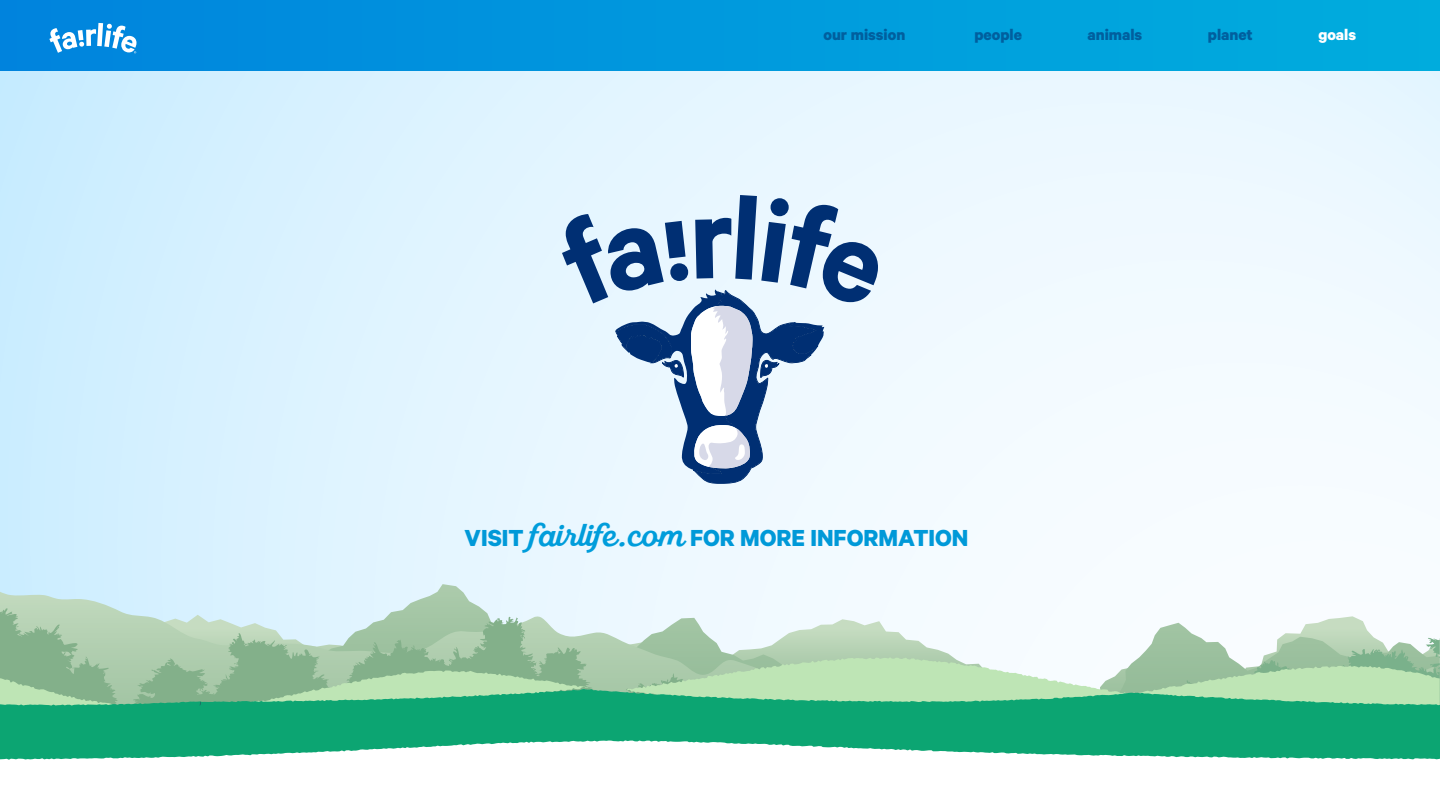
<style>
.page{position:relative;width:1440px;height:810px;background:#fff}
.page>*{position:absolute;margin:0;border:0;box-sizing:border-box;transform-origin:0 0}
.t1{font:700 26.1px "Calibre";color:#0099d8}
.t2{font:700 17.25px "Calibre";color:#005f9e}
.t3{font:700 17.25px "Calibre";color:#fff}
.s1{font-family:"Fairlife Script";font-size:36.6px;color:#009ddb}
</style>
<div class="page">
<div style="left:0;top:0;width:1440px;height:810px;background:linear-gradient(to right,#d1efff,#f8fcff)"></div>
<svg style="left:0;top:584px;width:1440px;height:24px"></svg>
<svg style="left:0;top:592px;width:1434px;height:16px"></svg>
<svg style="left:0;top:608px;width:1440px;height:58px"></svg>
<svg style="left:627px;top:657px;width:514px;height:9px"></svg>
<svg style="left:0;top:666px;width:1440px;height:23px;background:#abd1aa"></svg>
<svg style="left:0;top:689px;width:1440px;height:51px;background:#2daf7d"></svg>
<svg style="left:0;top:740px;width:1440px;height:70px"></svg>
<div style="left:0;top:0;width:1440px;height:70px;background:linear-gradient(to right,#0084dd,#00aedd)"></div>
<svg style="left:49px;top:23px;width:88px;height:30px"></svg>
<svg style="left:562px;top:195px;width:316px;height:288px"></svg>
<p class="t2" style="left:824px;top:24px;width:83px">our mission</p>
<p class="t2" style="left:974px;top:24px;width:49px">people</p>
<p class="t2" style="left:1088px;top:24px;width:56px">animals</p>
<p class="t2" style="left:1208px;top:24px;width:46px">planet</p>
<p class="t3" style="left:1318px;top:24px;width:39px">goals</p>
<p class="t1" style="left:465px;top:522px;width:505px">VISIT <span class="s1">fairlife.com</span> FOR MORE INFORMATION</p>
</div>
